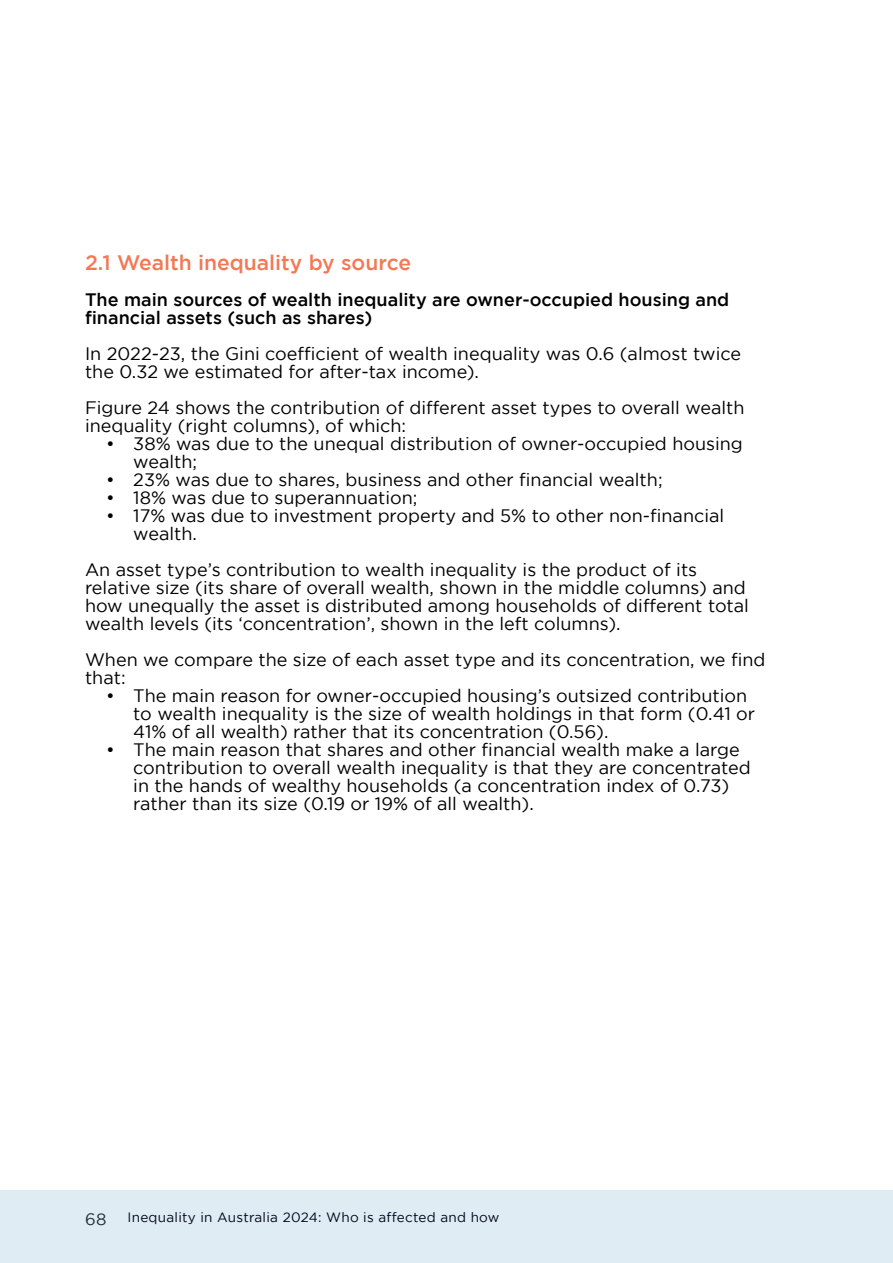
<style>
.page{position:relative;width:893px;height:1263px;background:#fff}
.page>*{position:absolute;margin:0;border:0;box-sizing:border-box;transform-origin:0 0}
.Subheading{font:500 21px "Gotham";color:#f37855}
.t1{font:18px/18px "Gotham";color:#000}
.t2{font:500 18px/18px "Gotham";color:#000}
.t3{font:16.5px "Gotham";color:#232c3a}
.t4{font:13.5px "Gotham";letter-spacing:.02em;color:#00061e}
</style>
<div class="page">
<div style="left:0;top:1190px;width:893px;height:72px;background:#dfecf3"></div>
<div style="left:0;top:1204px;width:893px;height:59px;background:#dfecf3"></div>
<p class="Subheading" style="left:85px;top:251px;width:328px">2.1 Wealth inequality by source</p>
<p class="t2" style="left:85px;top:290px;width:646px">The main sources of wealth inequality are owner-occupied housing and financial assets (such as shares)</p>
<p class="t1" style="left:85px;top:344px;width:658px">In 2022-23, the Gini coefficient of wealth inequality was 0.6 (almost twice the 0.32 we estimated for after-tax income).</p>
<p class="t1" style="left:85px;top:398px;width:661px">Figure 24 shows the contribution of different asset types to overall wealth inequality (right columns), of which:</p>
<p class="t1" style="left:133px;top:434px;width:611px;text-indent:-27px">• 38% was due to the unequal distribution of owner-occupied housing wealth;</p>
<p class="t1" style="left:106px;top:470px;width:558px">• 23% was due to shares, business and other financial wealth;</p>
<p class="t1" style="left:106px;top:488px;width:313px">• 18% was due to superannuation;</p>
<p class="t1" style="left:133px;top:506px;width:592px;text-indent:-27px">• 17% was due to investment property and 5% to other non-financial wealth.</p>
<p class="t1" style="left:85px;top:560px;width:665px">An asset type’s contribution to wealth inequality is the product of its relative size (its share of overall wealth, shown in the middle columns) and how unequally the asset is distributed among households of different total wealth levels (its ‘concentration’, shown in the left columns).</p>
<p class="t1" style="left:85px;top:650px;width:682px">When we compare the size of each asset type and its concentration, we find that:</p>
<p class="t1" style="left:133px;top:686px;width:623px;text-indent:-27px">• The main reason for owner-occupied housing’s outsized contribution to wealth inequality is the size of wealth holdings in that form (0.41 or<br>41% of all wealth) rather that its concentration (0.56).</p>
<p class="t1" style="left:133px;top:740px;width:619px;text-indent:-27px">• The main reason that shares and other financial wealth make a large contribution to overall wealth inequality is that they are concentrated in the hands of wealthy households (a concentration index of 0.73) rather than its size (0.19 or 19% of all wealth).</p>
<p class="t3" style="left:85px;top:1209px;width:23px">68</p>
<p class="t4" style="left:128px;top:1210px;width:373px">Inequality in Australia 2024: Who is affected and how</p>
</div>
